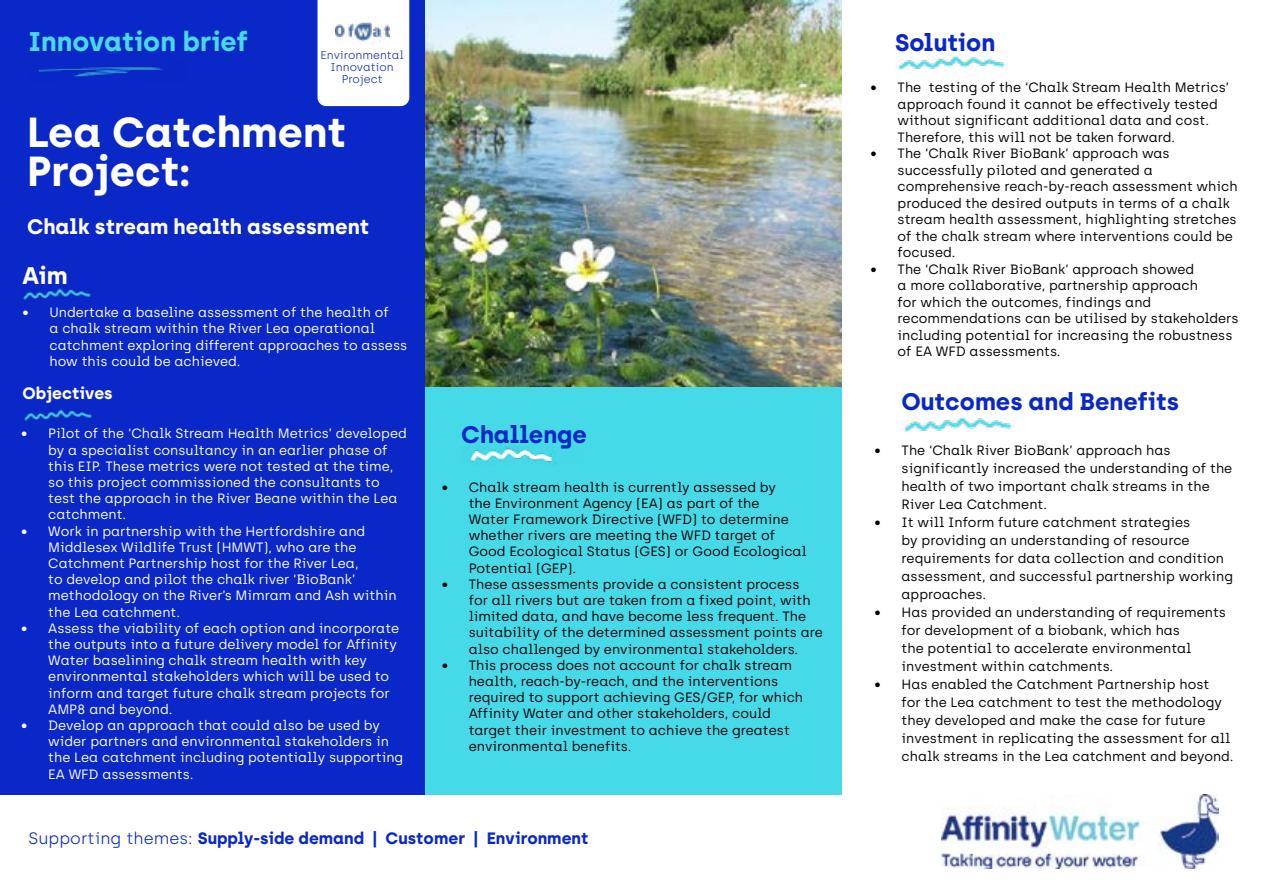
<style>
.page{position:relative;width:1263px;height:893px;background:#fff}
.page>*{position:absolute;margin:0;border:0;box-sizing:border-box;transform-origin:0 0}
.t1{font:700 42px/38.4px "Archia";color:#fff}
.t2{font:700 27px "Archia";color:#46d9e8}
.t3{font:700 24px "Archia";color:#0a28c8}
.t4{font:700 24px "Archia";color:#fff}
.t5{font:700 21px "Archia";color:#fff}
.t6{font:700 16.5px "Archia";color:#0a28c8}
.t7{font:700 16.5px "Archia";color:#fff}
.t8{font:13.5px/18px "Archia";color:#000}
.t9{font:13.5px/16.2px "Archia";color:#fff}
.t10{font:300 11.25px/12px "Archia";color:#0a28c8;text-align:center}
.s1{font-weight:300}
</style>
<div class="page">
<img style="left:424px;top:0;width:418px;height:387px">
<div style="left:424px;top:387px;width:418px;height:408px;background:#46d9e8"></div>
<div style="left:0;top:0;width:424px;height:379px;background:#0a28c8"></div>
<img style="left:37px;top:66px;width:126px;height:11px">
<img style="left:942px;top:795px;width:276px;height:74px">
<div style="left:317px;top:0;width:92px;height:106px;background:#fff"></div>
<div style="left:0;top:378px;width:424px;height:416px;background:#0a28c8"></div>
<img style="left:470px;top:446px;width:87px;height:20px">
<img style="left:21px;top:289px;width:70px;height:11px">
<img style="left:22px;top:410px;width:70px;height:11px">
<img style="left:898px;top:56px;width:108px;height:13px">
<img style="left:903px;top:418px;width:110px;height:13px">
<img style="left:336px;top:23px;width:53px;height:23px">
<h2 class="t2" style="left:29px;top:24px;width:221px">Innovation brief</h2>
<p class="t10" style="left:320px;top:49px;width:85px">Environmental<br>Innovation<br>Project</p>
<h1 class="t1" style="left:27px;top:113px;width:320px">Lea Catchment<br>Project:</h1>
<h3 class="t5" style="left:27px;top:213px;width:344px">Chalk stream health assessment</h3>
<h3 class="t4" style="left:22px;top:260px;width:47px">Aim</h3>
<p class="t9" style="left:50px;top:304px;width:359px;text-indent:-27px">• Undertake a baseline assessment of the health of<br>a chalk stream within the River Lea operational catchment exploring different approaches to assess how this could be achieved.</p>
<p class="t7" style="left:22px;top:383px;width:92px">Objectives</p>
<p class="t9" style="left:21px;top:425px;width:387px">• Pilot of the ‘Chalk Stream Health Metrics’ developed</p>
<h3 class="t3" style="left:461px;top:420px;width:127px">Challenge</h3>
<p class="t9" style="left:48px;top:442px;width:351px">by a specialist consultancy in an earlier phase of this EIP. These metrics were not tested at the time, so this project commissioned the consultants to test the approach in the River Beane within the Lea catchment.</p>
<p class="t9" style="left:48px;top:523px;width:350px;text-indent:-27px">• Work in partnership with the Hertfordshire and Middlesex Wildlife Trust (HMWT), who are the Catchment Partnership host for the River Lea,<br>to develop and pilot the chalk river ‘BioBank’ methodology on the River’s Mimram and Ash within the Lea catchment.</p>
<p class="t9" style="left:48px;top:620px;width:352px;text-indent:-27px">• Assess the viability of each option and incorporate the outputs into a future delivery model for Affinity Water baselining chalk stream health with key environmental stakeholders which will be used to inform and target future chalk stream projects for AMP8 and beyond.</p>
<p class="t9" style="left:48px;top:717px;width:356px;text-indent:-27px">• Develop an approach that could also be used by wider partners and environmental stakeholders in the Lea catchment including potentially supporting EA WFD assessments.</p>
<p class="t8" style="left:469px;top:479px;width:340px;line-height:16.2px;text-indent:-27px">• Chalk stream health is currently assessed by<br>the Environment Agency (EA) as part of the<br>Water Framework Directive (WFD) to determine whether rivers are meeting the WFD target of Good Ecological Status (GES) or Good Ecological Potential (GEP).</p>
<p class="t8" style="left:469px;top:576px;width:356px;line-height:16.2px;text-indent:-27px">• These assessments provide a consistent process<br>for all rivers but are taken from a fixed point, with limited data, and have become less frequent. The suitability of the determined assessment points are also challenged by environmental stakeholders.</p>
<p class="t8" style="left:469px;top:657px;width:336px;line-height:16.2px;text-indent:-27px">• This process does not account for chalk stream health, reach-by-reach, and the interventions required to support achieving GES/GEP, for which Affinity Water and other stakeholders, could target their investment to achieve the greatest environmental benefits.</p>
<p class="t6" style="left:29px;top:828px;width:561px"><span class="s1">Supporting themes:</span> Supply-side demand | Customer | Environment</p>
<h3 class="t3" style="left:895px;top:28px;width:102px">Solution</h3>
<p class="t8" style="left:897px;top:79px;width:333px;line-height:16.5px;text-indent:-27px">• The testing of the ‘Chalk Stream Health Metrics’ approach found it cannot be effectively tested without significant additional data and cost.<br>Therefore, this will not be taken forward.</p>
<p class="t8" style="left:897px;top:145px;width:342px;line-height:16.5px;text-indent:-27px">• The ‘Chalk River BioBank’ approach was successfully piloted and generated a comprehensive reach-by-reach assessment which produced the desired outputs in terms of a chalk stream health assessment, highlighting stretches of the chalk stream where interventions could be focused.</p>
<p class="t8" style="left:897px;top:261px;width:343px;line-height:16.5px;text-indent:-27px">• The ‘Chalk River BioBank’ approach showed<br>a more collaborative, partnership approach<br>for which the outcomes, findings and recommendations can be utilised by stakeholders including potential for increasing the robustness of EA WFD assessments.</p>
<h3 class="t3" style="left:901px;top:387px;width:279px">Outcomes and Benefits</h3>
<p class="t8" style="left:901px;top:441px;width:332px;text-indent:-27px">• The ‘Chalk River BioBank’ approach has significantly increased the understanding of the health of two important chalk streams in the River Lea Catchment.</p>
<p class="t8" style="left:901px;top:513px;width:333px;text-indent:-27px">• It will Inform future catchment strategies<br>by providing an understanding of resource requirements for data collection and condition assessment, and successful partnership working approaches.</p>
<p class="t8" style="left:901px;top:603px;width:326px;text-indent:-27px">• Has provided an understanding of requirements for development of a biobank, which has<br>the potential to accelerate environmental investment within catchments.</p>
<p class="t8" style="left:901px;top:675px;width:333px;text-indent:-27px">• Has enabled the Catchment Partnership host<br>for the Lea catchment to test the methodology they developed and make the case for future investment in replicating the assessment for all chalk streams in the Lea catchment and beyond.</p>
</div>
